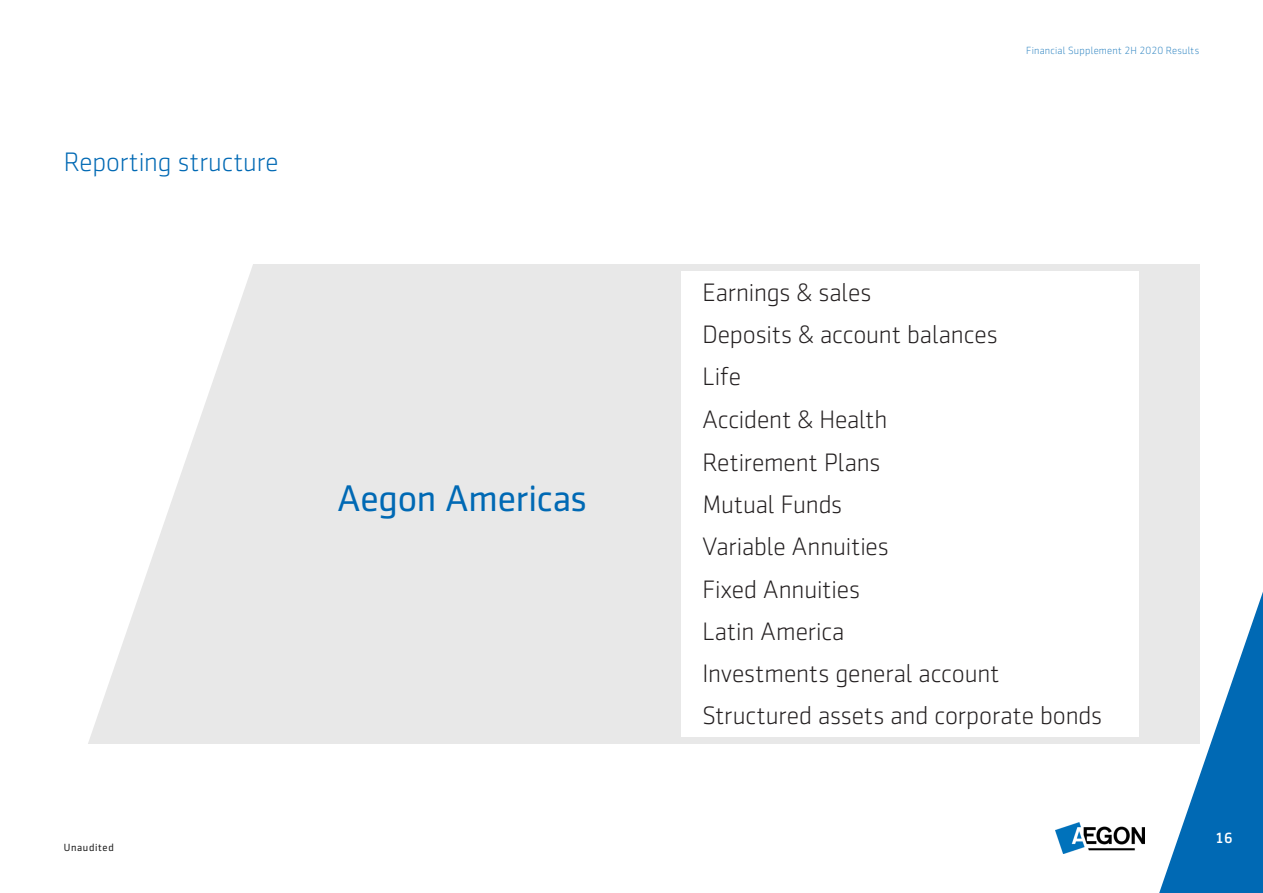
<style>
.page{position:relative;width:1263px;height:893px;background:#fff}
.page>*{position:absolute;margin:0;border:0;box-sizing:border-box;transform-origin:0 0}
.KOP_1_Blauw_regular{font:37.5px "Sentico Sans DT";letter-spacing:-.005em;color:#0069b4}
.KOP_1_Blauw_regular-2{font:300 27px "Sentico Sans DT";letter-spacing:-.005em;color:#0069b4}
.SUBKOP_1_black_light{font:300 25.5px "Sentico Sans DT";letter-spacing:-.005em;color:#231f20}
.t1{font:500 15px "Sentico Sans DT";color:#fff}
.t2{font:300 10.5px "Sentico Sans DT";letter-spacing:.02em;color:#3387c3}
.t3{font:10.5px "Sentico Sans DT";letter-spacing:.06em;color:#1d1d1d}
</style>
<div class="page">
<svg style="left:1159px;top:592px;width:104px;height:301px"></svg>
<img style="left:1056px;top:822px;width:88px;height:32px">
<div style="left:64px;top:264px;width:1135px;height:480px;background:#e8e8e8"></div>
<svg style="left:64px;top:264px;width:189px;height:480px;fill:#fff"></svg>
<div style="left:681px;top:355px;width:457px;height:43px;background:#fff"></div>
<div style="left:681px;top:398px;width:457px;height:42px;background:#fff"></div>
<div style="left:681px;top:441px;width:457px;height:42px;background:#fff"></div>
<div style="left:681px;top:482px;width:457px;height:43px;background:#fff"></div>
<div style="left:681px;top:525px;width:457px;height:43px;background:#fff"></div>
<div style="left:681px;top:568px;width:457px;height:42px;background:#fff"></div>
<div style="left:681px;top:610px;width:457px;height:42px;background:#fff"></div>
<div style="left:681px;top:652px;width:457px;height:42px;background:#fff"></div>
<div style="left:681px;top:694px;width:457px;height:42px;background:#fff"></div>
<div style="left:681px;top:313px;width:457px;height:43px;background:#fff"></div>
<div style="left:681px;top:271px;width:457px;height:43px;background:#fff"></div>
<p class="KOP_1_Blauw_regular-2" style="left:64px;top:147px;width:216px">Reporting structure</p>
<p class="KOP_1_Blauw_regular" style="left:338px;top:478px;width:251px">Aegon Americas</p>
<p class="t3" style="left:64px;top:842px;width:52px">Unaudited</p>
<p class="t2" style="left:1026px;top:45px;width:174px">Financial Supplement 2H 2020 Results</p>
<p class="SUBKOP_1_black_light" style="left:702px;top:279px;width:170px">Earnings &amp; sales</p>
<p class="SUBKOP_1_black_light" style="left:702px;top:321px;width:297px">Deposits &amp; account balances</p>
<p class="SUBKOP_1_black_light" style="left:702px;top:363px;width:40px">Life</p>
<p class="SUBKOP_1_black_light" style="left:702px;top:406px;width:187px">Accident &amp; Health</p>
<p class="SUBKOP_1_black_light" style="left:702px;top:449px;width:180px">Retirement Plans</p>
<p class="SUBKOP_1_black_light" style="left:702px;top:490px;width:141px">Mutual Funds</p>
<p class="SUBKOP_1_black_light" style="left:702px;top:533px;width:188px">Variable Annuities</p>
<p class="SUBKOP_1_black_light" style="left:702px;top:576px;width:159px">Fixed Annuities</p>
<p class="SUBKOP_1_black_light" style="left:702px;top:618px;width:144px">Latin America</p>
<p class="SUBKOP_1_black_light" style="left:702px;top:660px;width:299px">Investments general account</p>
<p class="SUBKOP_1_black_light" style="left:702px;top:702px;width:401px">Structured assets and corporate bonds</p>
<p class="t1" style="left:1215px;top:829px;width:19px">16</p>
</div>
